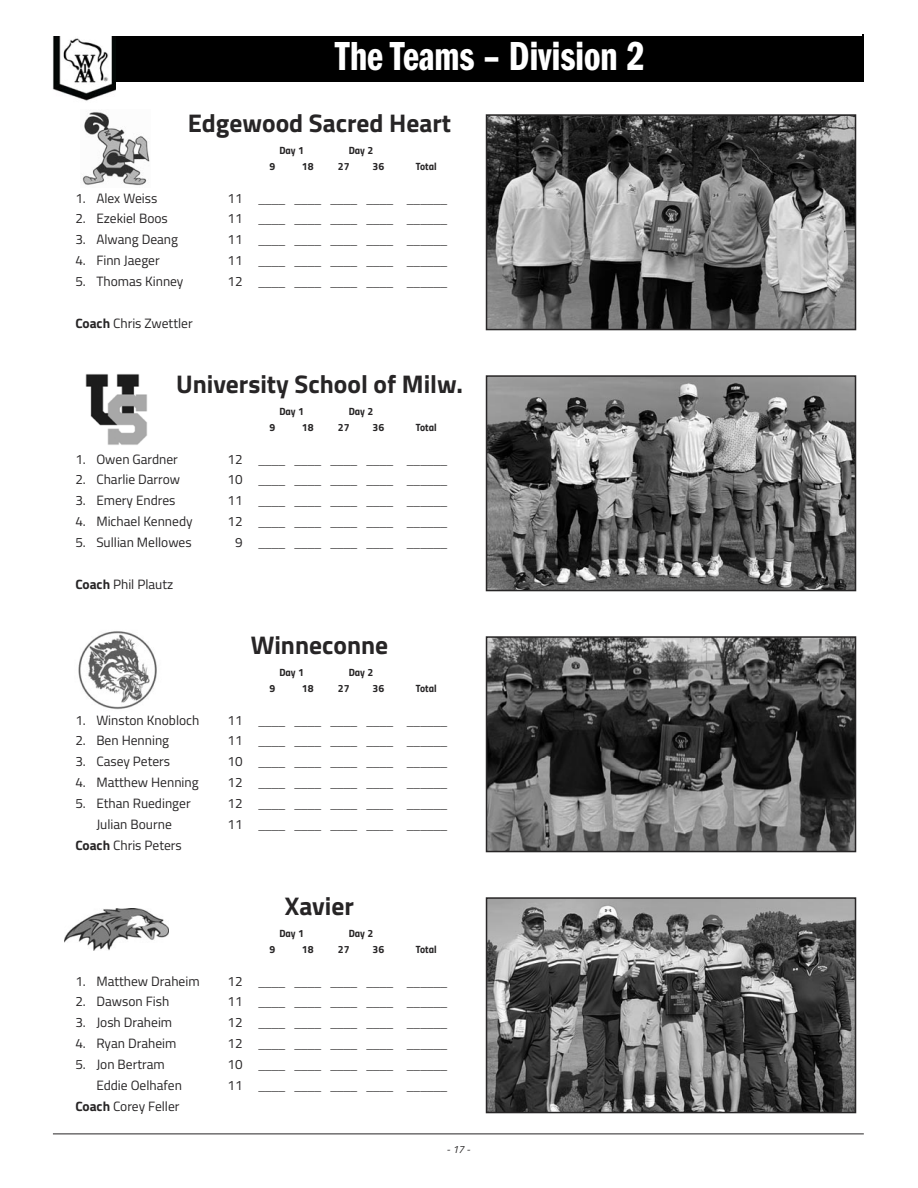
<style>
.page{position:relative;width:918px;height:1188px;background:#fff}
.page>*{position:absolute;margin:0;border:0;box-sizing:border-box;transform-origin:0 0}
.t1{font:42px "Franklin Gothic Demi Cmpr";color:#fff}
.t2{font:700 25.5px "Titillium";color:#272526}
.t3{font:300 13.5px "Helvetica";color:#272526}
.t4{font:13.5px "Titillium";color:#272526}
.t5{font:10.5px "Titillium Bold Upright";color:#272526}
.t6{font:italic 10.5px "Titillium";color:#272526}
.s1{font-family:"Titillium";font-weight:400}
.s2{font-weight:700}
</style>
<div class="page">
<hr style="left:53px;top:1134px;width:811px;height:1px;background:#272526">
<div style="left:113px;top:34px;width:751px;height:48px;background:#000"></div>
<img style="left:53px;top:35px;width:63px;height:66px">
<div style="left:49px;top:24px;width:813px;height:11px;background:#fff"></div>
<img style="left:489px;top:117px;width:364px;height:210px">
<div style="left:486px;top:114px;width:370px;height:216px;border:2px solid #272526"></div>
<img style="left:82px;top:112px;width:68px;height:74px">
<img style="left:489px;top:378px;width:364px;height:210px">
<div style="left:486px;top:375px;width:370px;height:216px;border:2px solid #272526"></div>
<img style="left:86px;top:374px;width:61px;height:71px">
<img style="left:489px;top:639px;width:364px;height:210px">
<div style="left:486px;top:636px;width:370px;height:216px;border:2px solid #272526"></div>
<img style="left:78px;top:631px;width:79px;height:79px">
<img style="left:489px;top:900px;width:364px;height:210px">
<div style="left:486px;top:897px;width:370px;height:216px;border:2px solid #272526"></div>
<img style="left:64px;top:908px;width:104px;height:43px">
<p class="t1" style="left:335px;top:42px;width:311px">The Teams – Division 2</p>
<p class="t2" style="left:188px;top:114px;width:265px">Edgewood Sacred Heart</p>
<p class="t5" style="left:279px;top:142px;width:26px">Day 1</p>
<p class="t5" style="left:349px;top:142px;width:26px">Day 2</p>
<p class="t5" style="left:269px;top:158px;width:7px">9</p>
<p class="t5" style="left:302px;top:158px;width:13px">18</p>
<p class="t5" style="left:338px;top:158px;width:13px">27</p>
<p class="t5" style="left:372px;top:158px;width:13px">36</p>
<p class="t5" style="left:416px;top:158px;width:22px">Total</p>
<p class="t4" style="left:75px;top:193px;width:84px">1. Alex Weiss</p>
<p class="t3" style="left:228px;top:192px;width:221px"><span class="s1">11</span> ____ ____ ____ ____ ______</p>
<p class="t4" style="left:75px;top:214px;width:94px">2. Ezekiel Boos</p>
<p class="t3" style="left:228px;top:213px;width:221px"><span class="s1">11</span> ____ ____ ____ ____ ______</p>
<p class="t4" style="left:75px;top:235px;width:104px">3. Alwang Deang</p>
<p class="t3" style="left:228px;top:234px;width:221px"><span class="s1">11</span> ____ ____ ____ ____ ______</p>
<p class="t4" style="left:75px;top:256px;width:86px">4. Finn Jaeger</p>
<p class="t3" style="left:228px;top:255px;width:221px"><span class="s1">11</span> ____ ____ ____ ____ ______</p>
<p class="t4" style="left:75px;top:276px;width:110px">5. Thomas Kinney</p>
<p class="t3" style="left:228px;top:276px;width:221px"><span class="s1">12</span> ____ ____ ____ ____ ______</p>
<p class="t4" style="left:75px;top:318px;width:119px"><span class="s2">Coach</span> Chris Zwettler</p>
<p class="t2" style="left:176px;top:375px;width:288px">University School of Milw.</p>
<p class="t5" style="left:279px;top:403px;width:26px">Day 1</p>
<p class="t5" style="left:349px;top:403px;width:26px">Day 2</p>
<p class="t5" style="left:269px;top:419px;width:7px">9</p>
<p class="t5" style="left:302px;top:419px;width:13px">18</p>
<p class="t5" style="left:338px;top:419px;width:13px">27</p>
<p class="t5" style="left:372px;top:419px;width:13px">36</p>
<p class="t5" style="left:416px;top:419px;width:22px">Total</p>
<p class="t4" style="left:75px;top:454px;width:104px">1. Owen Gardner</p>
<p class="t3" style="left:228px;top:453px;width:221px"><span class="s1">12</span> ____ ____ ____ ____ ______</p>
<p class="t4" style="left:75px;top:475px;width:106px">2. Charlie Darrow</p>
<p class="t3" style="left:228px;top:474px;width:221px"><span class="s1">10</span> ____ ____ ____ ____ ______</p>
<p class="t4" style="left:75px;top:496px;width:102px">3. Emery Endres</p>
<p class="t3" style="left:228px;top:495px;width:221px"><span class="s1">11</span> ____ ____ ____ ____ ______</p>
<p class="t4" style="left:75px;top:517px;width:119px">4. Michael Kennedy</p>
<p class="t3" style="left:228px;top:516px;width:221px"><span class="s1">12</span> ____ ____ ____ ____ ______</p>
<p class="t4" style="left:75px;top:537px;width:118px">5. Sullian Mellowes</p>
<p class="t3" style="left:235px;top:537px;width:214px"><span class="s1">9</span> ____ ____ ____ ____ ______</p>
<p class="t4" style="left:75px;top:579px;width:99px"><span class="s2">Coach</span> Phil Plautz</p>
<p class="t2" style="left:251px;top:636px;width:139px">Winneconne</p>
<p class="t5" style="left:279px;top:664px;width:26px">Day 1</p>
<p class="t5" style="left:349px;top:664px;width:26px">Day 2</p>
<p class="t5" style="left:269px;top:680px;width:7px">9</p>
<p class="t5" style="left:302px;top:680px;width:13px">18</p>
<p class="t5" style="left:338px;top:680px;width:13px">27</p>
<p class="t5" style="left:372px;top:680px;width:13px">36</p>
<p class="t5" style="left:416px;top:680px;width:22px">Total</p>
<p class="t4" style="left:75px;top:715px;width:126px">1. Winston Knobloch</p>
<p class="t3" style="left:228px;top:714px;width:221px"><span class="s1">11</span> ____ ____ ____ ____ ______</p>
<p class="t4" style="left:75px;top:736px;width:95px">2. Ben Henning</p>
<p class="t3" style="left:228px;top:735px;width:221px"><span class="s1">11</span> ____ ____ ____ ____ ______</p>
<p class="t4" style="left:75px;top:757px;width:96px">3. Casey Peters</p>
<p class="t3" style="left:228px;top:756px;width:221px"><span class="s1">10</span> ____ ____ ____ ____ ______</p>
<p class="t4" style="left:75px;top:778px;width:125px">4. Matthew Henning</p>
<p class="t3" style="left:228px;top:777px;width:221px"><span class="s1">12</span> ____ ____ ____ ____ ______</p>
<p class="t4" style="left:75px;top:798px;width:117px">5. Ethan Ruedinger</p>
<p class="t3" style="left:228px;top:798px;width:221px"><span class="s1">12</span> ____ ____ ____ ____ ______</p>
<p class="t4" style="left:96px;top:819px;width:77px">Julian Bourne</p>
<p class="t3" style="left:228px;top:818px;width:221px"><span class="s1">11</span> ____ ____ ____ ____ ______</p>
<p class="t4" style="left:75px;top:840px;width:108px"><span class="s2">Coach</span> Chris Peters</p>
<p class="t2" style="left:285px;top:897px;width:70px">Xavier</p>
<p class="t5" style="left:279px;top:925px;width:26px">Day 1</p>
<p class="t5" style="left:349px;top:925px;width:26px">Day 2</p>
<p class="t5" style="left:269px;top:941px;width:7px">9</p>
<p class="t5" style="left:302px;top:941px;width:13px">18</p>
<p class="t5" style="left:338px;top:941px;width:13px">27</p>
<p class="t5" style="left:372px;top:941px;width:13px">36</p>
<p class="t5" style="left:416px;top:941px;width:22px">Total</p>
<p class="t4" style="left:75px;top:976px;width:126px">1. Matthew Draheim</p>
<p class="t3" style="left:228px;top:975px;width:221px"><span class="s1">12</span> ____ ____ ____ ____ ______</p>
<p class="t4" style="left:75px;top:997px;width:95px">2. Dawson Fish</p>
<p class="t3" style="left:228px;top:996px;width:221px"><span class="s1">11</span> ____ ____ ____ ____ ______</p>
<p class="t4" style="left:75px;top:1018px;width:98px">3. Josh Draheim</p>
<p class="t3" style="left:228px;top:1017px;width:221px"><span class="s1">12</span> ____ ____ ____ ____ ______</p>
<p class="t4" style="left:75px;top:1039px;width:103px">4. Ryan Draheim</p>
<p class="t3" style="left:228px;top:1038px;width:221px"><span class="s1">12</span> ____ ____ ____ ____ ______</p>
<p class="t4" style="left:75px;top:1059px;width:91px">5. Jon Bertram</p>
<p class="t3" style="left:228px;top:1059px;width:221px"><span class="s1">10</span> ____ ____ ____ ____ ______</p>
<p class="t4" style="left:96px;top:1080px;width:87px">Eddie Oelhafen</p>
<p class="t3" style="left:228px;top:1079px;width:221px"><span class="s1">11</span> ____ ____ ____ ____ ______</p>
<p class="t4" style="left:75px;top:1101px;width:106px"><span class="s2">Coach</span> Corey Feller</p>
<p class="t6" style="left:447px;top:1142px;width:25px">- 17 -</p>
</div>
